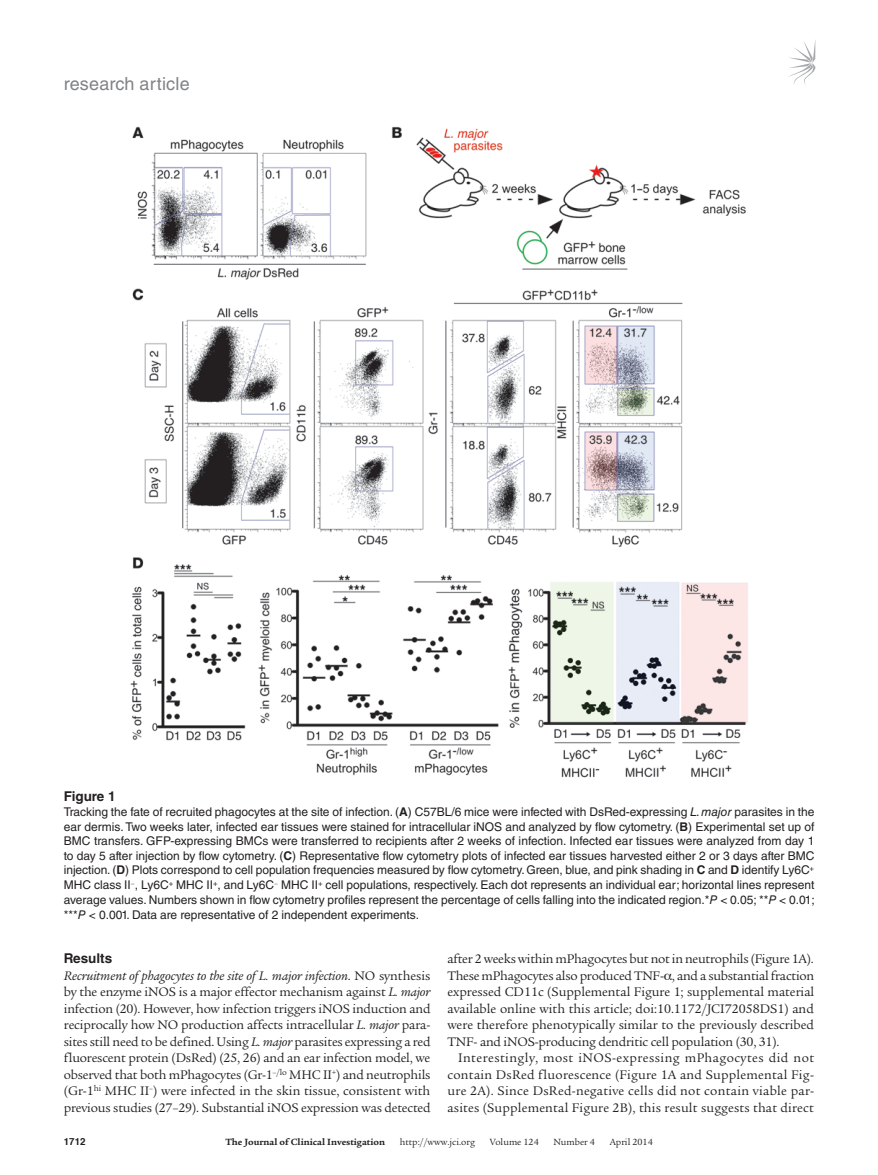
<style>
.page{position:relative;width:878px;height:1175px;background:#fff}
.page>*{position:absolute;margin:0;border:0;box-sizing:border-box;transform-origin:0 0}
.t1{font:18px "Helvetica LT Std";letter-spacing:.01em;color:#808285}
.t2{font:13.5px/16.5px "Legacy Serif Std";letter-spacing:-.015em;color:#231f20;text-align:justify}
.t3{font:700 13.5px "Helvetica LT Std";color:#231f20}
.t4{font:12px/14.7px "Helvetica LT Std";color:#231f20;text-align:justify}
.t5{font:9.75px "Legacy Serif Std";color:#231f20}
.t6{font:700 9.75px "Legacy Serif Std";color:#231f20}
.t7{font:700 9.75px "Helvetica";color:#231f20}
.s1{font-weight:700}
.s2{font-style:italic}
</style>
<div class="page">
<svg style="left:789px;top:42px;width:26px;height:43px"></svg>
<img style="left:130px;top:126px;width:618px;height:652px">
<h1 class="t1" style="left:64px;top:73px;width:127px">research article</h1>
<p class="t3" style="left:64px;top:788px;width:53px">Figure 1</p>
<p class="t4" style="left:64px;top:804px;width:752px">Tracking the fate of recruited phagocytes at the site of infection. (<span class="s1">A</span>) C57BL/6 mice were infected with DsRed-expressing <span class="s2">L. major</span> parasites in the ear dermis. Two weeks later, infected ear tissues were stained for intracellular iNOS and analyzed by flow cytometry. (<span class="s1">B</span>) Experimental set up of BMC transfers. GFP-expressing BMCs were transferred to recipients after 2 weeks of infection. Infected ear tissues were analyzed from day 1 to day 5 after injection by flow cytometry. (<span class="s1">C</span>) Representative flow cytometry plots of infected ear tissues harvested either 2 or 3 days after BMC injection. (<span class="s1">D</span>) Plots correspond to cell population frequencies measured by flow cytometry. Green, blue, and pink shading in <span class="s1">C</span> and <span class="s1">D</span> identify Ly6C<sup>+ </sup>MHC class II<sup>–</sup>, Ly6C<sup>+</sup> MHC II<sup>+</sup>, and Ly6C<sup>–</sup> MHC II<sup>+</sup> cell populations, respectively. Each dot represents an individual ear; horizontal lines represent average values. Numbers shown in flow cytometry profiles represent the percentage of cells falling into the indicated region.*<span class="s2">P</span> &lt; 0.05; **<span class="s2">P</span> &lt; 0.01; ***<span class="s2">P</span> &lt; 0.001. Data are representative of 2 independent experiments.</p>
<p class="t3" style="left:64px;top:950px;width:50px">Results</p>
<p class="t2" style="left:64px;top:967px;width:368px"><span class="s2">Recruitment of phagocytes to the site of L. major infection</span>. NO synthesis by the enzyme iNOS is a major effector mechanism against <span class="s2">L. major </span>infection (20). However, how infection triggers iNOS induction and reciprocally how NO production affects intracellular <span class="s2">L. major</span> para&shy;sites still need to be defined. Using <span class="s2">L. major</span> parasites expressing a red fluorescent protein (DsRed) (25, 26) and an ear infection model, we observed that both mPhagocytes (Gr-1<sup>–/lo</sup> MHC II<sup>+</sup>) and neutrophils (Gr-1<sup>hi</sup> MHC II<sup>–</sup>) were infected in the skin tissue, consistent with previous studies (27–29). Substantial iNOS expression was detected</p>
<p class="t2" style="left:447px;top:950px;width:368px">after 2 weeks within mPhagocytes but not in neutrophils (Figure 1A).<br>These mPhagocytes also produced TNF- , and a substantial fraction expressed CD11c (Supplemental Figure 1; supplemental material available online with this article; doi:10.1172/JCI72058DS1) and were therefore phenotypically similar to the previously described TNF- and iNOS-producing dendritic cell population (30, 31).</p>
<p class="t2" style="left:447px;top:1049px;width:368px;text-indent:11px">Interestingly, most iNOS-expressing mPhagocytes did not contain DsRed fluorescence (Figure 1A and Supplemental Fig&shy;ure 2A). Since DsRed-negative cells did not contain viable par&shy;asites (Supplemental Figure 2B), this result suggests that direct</p>
<p class="t7" style="left:64px;top:1133px;width:23px">1712</p>
<p class="t6" style="left:225px;top:1135px;width:161px">The Journal of Clinical Investigation</p>
<p class="t5" style="left:400px;top:1136px;width:77px">http://www.jci.org</p>
<p class="t5" style="left:489px;top:1136px;width:50px">Volume 124</p>
<p class="t5" style="left:553px;top:1136px;width:43px">Number 4</p>
<p class="t5" style="left:609px;top:1136px;width:45px">April 2014</p>
</div>
